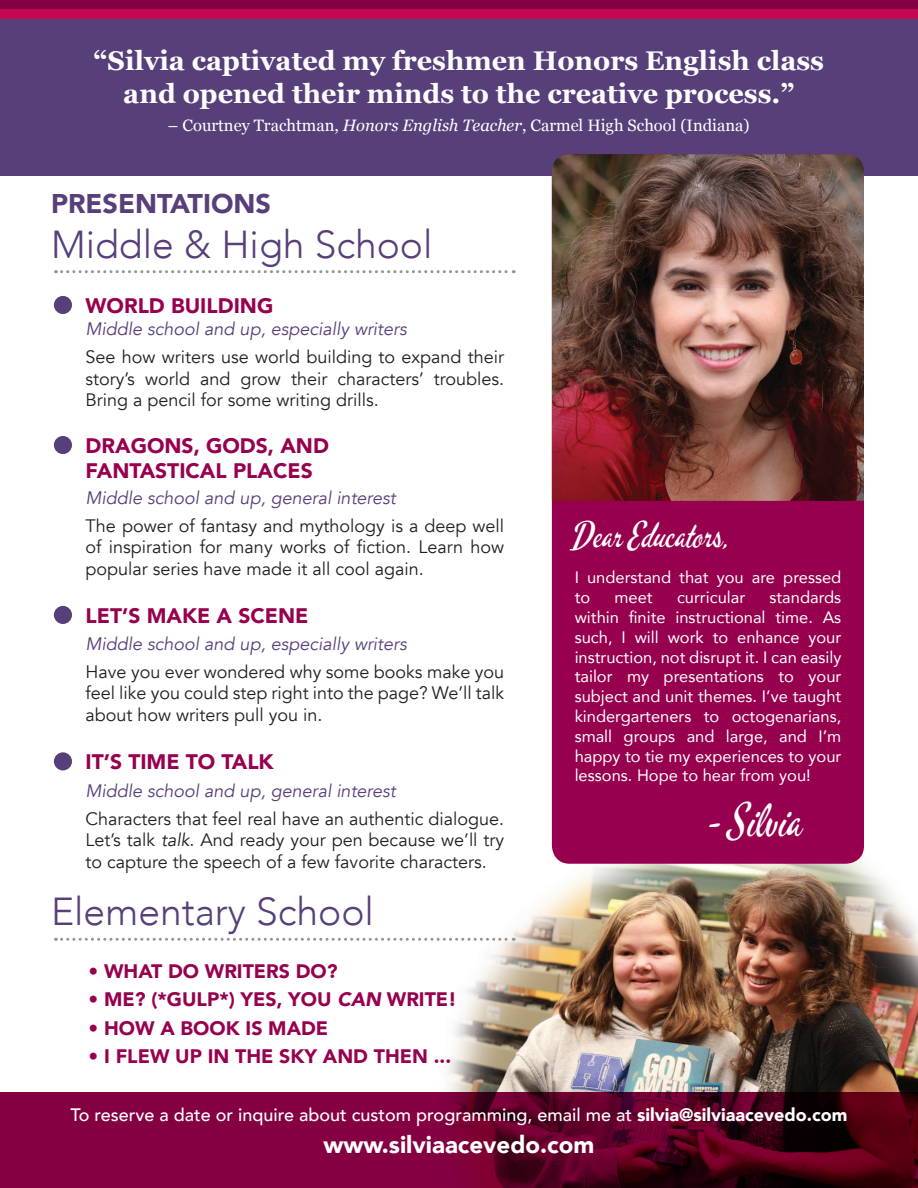
<style>
.page{position:relative;width:918px;height:1188px;background:#fff}
.page>*{position:absolute;margin:0;border:0;box-sizing:border-box;transform-origin:0 0}
.t1{font:45px "Mervale Script";color:#fff}
.t2{font:300 39px "Avenir";color:#573f7a}
.t3{font:34.5px "Mervale Script";color:#fff}
.t4{font:700 27px/33px "Georgia";color:#fff;text-align:center}
.t5{font:900 27px "Avenir";color:#573f7a}
.t6{font:900 24px "Avenir";color:#fff}
.t7{font:900 21px/25.2px "Avenir";color:#97004e}
.t8{font:900 19.5px "Avenir";color:#97004e}
.main_copy{font:18px/21.6px "Avenir";color:#231f20;text-align:justify}
.main_copy-2{font:italic 18px "Avenir";color:#573f7a}
.t9{font:500 18px "Avenir";color:#fff}
.main_copy-3{font:16.5px/19.8px "Avenir";color:#fff}
.t10{font:16.5px "Georgia";color:#fff}
.s1{font-style:italic}
.s2{font-weight:900}
</style>
<div class="page">
<img style="left:444px;top:845px;width:474px;height:247px">
<div style="left:0;top:7px;width:918px;height:169px;background:#573f7a"></div>
<div style="left:0;top:7px;width:918px;height:12px;background:#c50751"></div>
<div style="left:0;top:0;width:918px;height:8px;background:#840043"></div>
<div style="left:552px;top:154px;width:312px;height:710px;background:#97004e;border-radius:18px"></div>
<div style="left:54px;top:296px;width:18px;height:18px;background:#573f7a;border-radius:50%"></div>
<img style="left:552px;top:154px;width:312px;height:347px">
<svg style="left:56px;top:270px;width:458px;height:3px"></svg>
<svg style="left:56px;top:938px;width:458px;height:3px"></svg>
<svg style="left:0;top:1092px;width:918px;height:96px;background:#68002f"></svg>
<div style="left:54px;top:436px;width:18px;height:18px;background:#573f7a;border-radius:50%"></div>
<div style="left:54px;top:606px;width:18px;height:18px;background:#573f7a;border-radius:50%"></div>
<div style="left:54px;top:752px;width:18px;height:18px;background:#573f7a;border-radius:50%"></div>
<p class="t4" style="left:94px;top:43px;width:732px">“Silvia captivated my freshmen Honors English class and opened their minds to the creative process.”</p>
<p class="t10" style="left:168px;top:114px;width:583px">– Courtney Trachtman, <span class="s1">Honors English Teacher</span>, Carmel High School (Indiana)</p>
<p class="t5" style="left:51px;top:180px;width:222px">PRESENTATIONS</p>
<p class="t2" style="left:51px;top:221px;width:383px">Middle &amp; High School</p>
<p class="t7" style="left:86px;top:292px;width:189px">WORLD BUILDING</p>
<p class="main_copy-2" style="left:86px;top:318px;width:323px">Middle school and up, especially writers</p>
<p class="main_copy" style="left:86px;top:347px;width:420px">See how writers use world building to expand their story’s world and grow their characters’ troubles.<br>Bring a pencil for some writing drills.</p>
<p class="t7" style="left:86px;top:432px;width:245px">DRAGONS, GODS, AND<br>FANTASTICAL PLACES</p>
<p class="main_copy-2" style="left:86px;top:487px;width:312px">Middle school and up, general interest</p>
<p class="main_copy" style="left:86px;top:515px;width:420px">The power of fantasy and mythology is a deep well of inspiration for many works of fiction. Learn how popular series have made it all cool again.</p>
<p class="t7" style="left:86px;top:602px;width:224px">LET’S MAKE A SCENE</p>
<p class="main_copy-2" style="left:86px;top:633px;width:323px">Middle school and up, especially writers</p>
<p class="main_copy" style="left:86px;top:661px;width:420px">Have you ever wondered why some books make you feel like you could step right into the page? We’ll talk about how writers pull you in.</p>
<p class="t7" style="left:86px;top:749px;width:190px">IT’S TIME TO TALK</p>
<p class="main_copy-2" style="left:86px;top:780px;width:312px">Middle school and up, general interest</p>
<p class="main_copy" style="left:86px;top:808px;width:420px">Characters that feel real have an authentic dialogue.<br>Let’s talk <span class="s1">talk</span>. And ready your pen because we’ll try to capture the speech of a few favorite characters.</p>
<p class="t2" style="left:51px;top:889px;width:324px">Elementary School</p>
<p class="t8" style="left:89px;top:954px;width:251px">• WHAT DO WRITERS DO?</p>
<p class="t8" style="left:89px;top:983px;width:370px">• ME? (*GULP*) YES, YOU <span class="s1">CAN</span> WRITE!</p>
<p class="t8" style="left:89px;top:1011px;width:241px">• HOW A BOOK IS MADE</p>
<p class="t8" style="left:89px;top:1040px;width:364px">• I FLEW UP IN THE SKY AND THEN ...</p>
<p class="t3" style="left:572px;top:513px;width:161px">Dear Educators,</p>
<p class="main_copy-3" style="left:575px;top:567px;width:268px">I understand that you are pressed to</p>
<p class="main_copy-3" style="left:575px;top:587px;width:268px;text-align:justify;text-indent:195px">standards within finite instructional time. As such, I will work to enhance your instruction, not disrupt it. I can easily tailor my presentations to your subject and unit themes. I’ve taught kindergarteners to octogenarians, small groups and large, and I’m happy to tie my experiences to your lessons. Hope to hear from you!</p>
<p class="t1" style="left:708px;top:792px;width:97px">- Silvia</p>
<p class="main_copy-3" style="left:615px;top:587px;width:40px">meet</p>
<p class="main_copy-3" style="left:677px;top:587px;width:70px">curricular</p>
<p class="t9" style="left:70px;top:1099px;width:779px">To reserve a date or inquire about custom programming, email me at <span class="s2">silvia@silviaacevedo.com</span></p>
<p class="t6" style="left:324px;top:1124px;width:272px">www.silviaacevedo.com</p>
</div>
